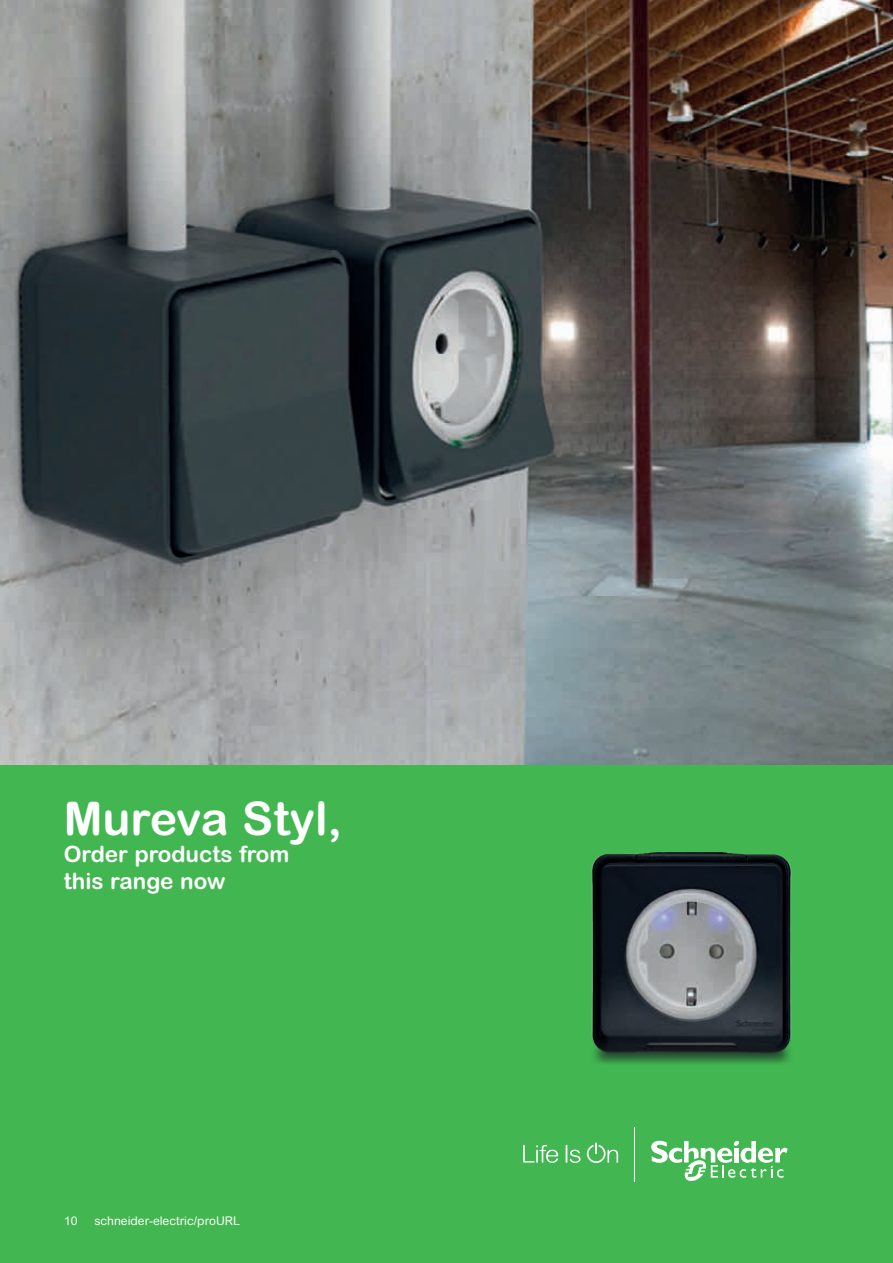
<style>
.page{position:relative;width:893px;height:1263px;background:#fff}
.page>*{position:absolute;margin:0;border:0;box-sizing:border-box;transform-origin:0 0}
.t1{font:700 46.5px "Arial Rounded MT Pro";color:#fff}
.t2{font:700 22.5px/27px "Arial Rounded MT Pro";color:#fff}
.t3{font:12px "Arial Rounded MT Pro";color:#fff}
</style>
<div class="page">
<img style="left:0;top:0;width:893px;height:765px">
<div style="left:0;top:765px;width:893px;height:498px;background:#42b751"></div>
<img style="left:591px;top:852px;width:201px;height:212px">
<svg style="left:523px;top:1145px;width:35px;height:18px"></svg>
<svg style="left:566px;top:1145px;width:15px;height:18px"></svg>
<svg style="left:587px;top:1143px;width:31px;height:20px"></svg>
<svg style="left:651px;top:1140px;width:137px;height:41px"></svg>
<hr style="left:634px;top:1127px;width:1px;height:54px;background:#fff">
<h1 class="t1" style="left:64px;top:790px;width:280px">Mureva Styl,</h1>
<p class="t2" style="left:64px;top:841px;width:227px">Order products from this range now</p>
<p class="t3" style="left:64px;top:1214px;width:15px">10</p>
<p class="t3" style="left:94px;top:1214px;width:147px">schneider-electric/proURL</p>
</div>
